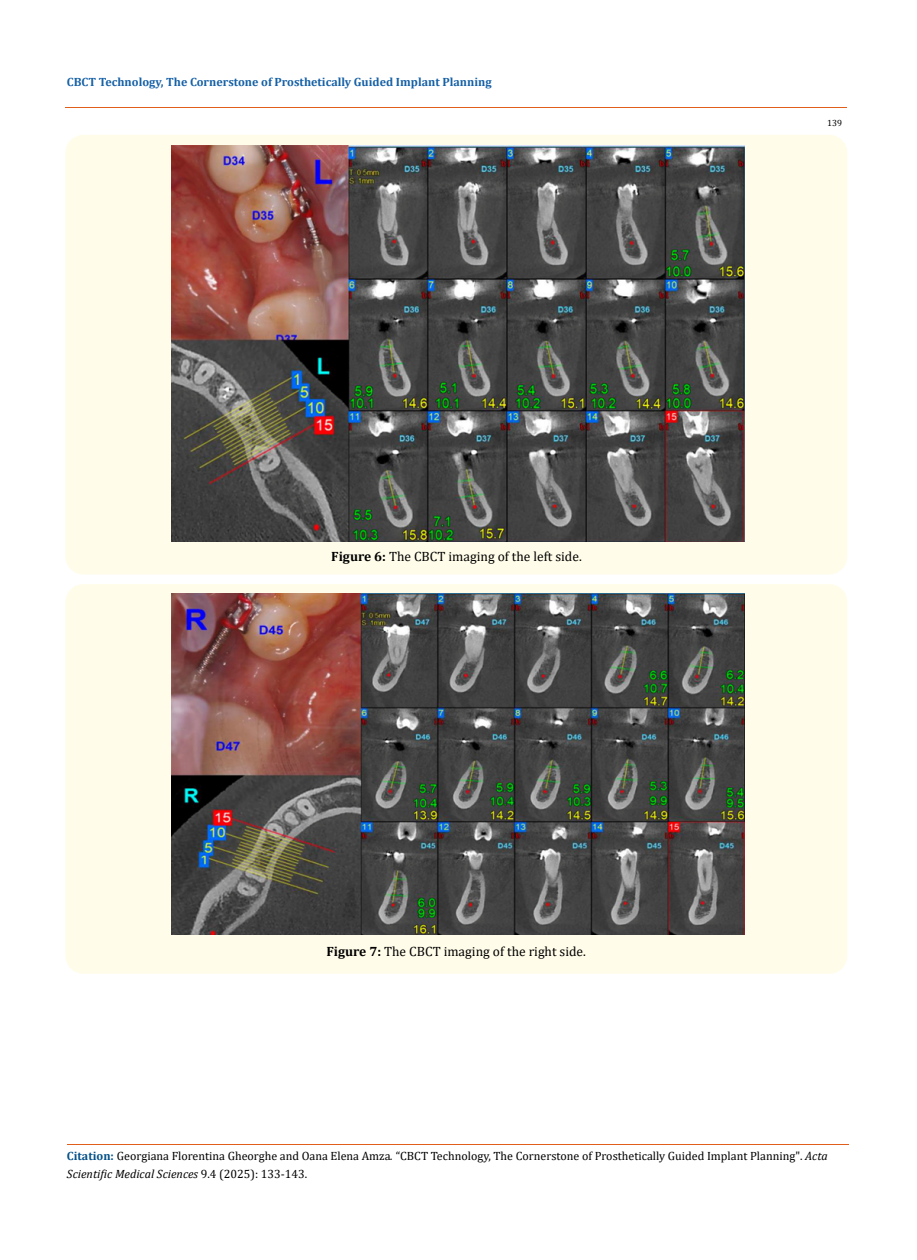
<style>
.page{position:relative;width:917px;height:1260px;background:#fff}
.page>*{position:absolute;margin:0;border:0;box-sizing:border-box;transform-origin:0 0}
.t1{font:13.5px "Cambria";color:#000}
.t2{font:12px/18px "Cambria";color:#000}
.t3{font:700 12px "Cambria";color:#1560a6}
.t4{font:9px "Cambria";color:#000}
.s1{font-weight:700}
.s2{font-weight:700;color:#035089}
.s3{font-style:italic}
</style>
<div class="page">
<hr style="left:65px;top:108px;width:782px;height:1px;background:#e05d1a">
<hr style="left:67px;top:1144px;width:781px;height:1px;background:#e05d1a">
<div style="left:65px;top:135px;width:782px;height:440px;background:#fffde9;border-radius:18px"></div>
<img style="left:171px;top:146px;width:573px;height:396px">
<div style="left:65px;top:584px;width:782px;height:390px;background:#fffde9;border-radius:18px"></div>
<img style="left:171px;top:594px;width:573px;height:340px">
<p class="t3" style="left:67px;top:73px;width:426px">CBCT Technology, The Cornerstone of Prosthetically Guided Implant Planning</p>
<p class="t1" style="left:331px;top:549px;width:252px"><span class="s1">Figure 6:</span> The CBCT imaging of the left side.</p>
<p class="t1" style="left:326px;top:944px;width:261px"><span class="s1">Figure 7:</span> The CBCT imaging of the right side.</p>
<p class="t4" style="left:827px;top:118px;width:16px">139</p>
<p class="t2" style="left:67px;top:1147px;width:762px"><span class="s2">Citation:</span> Georgiana Florentina Gheorghe and Oana Elena Amza<span class="s3">.</span> “CBCT Technology, The Cornerstone of Prosthetically Guided Implant Planning". <span class="s3">Acta<br>Scientific Medical Sciences</span> 9.4 (2025): 133-143.</p>
</div>
